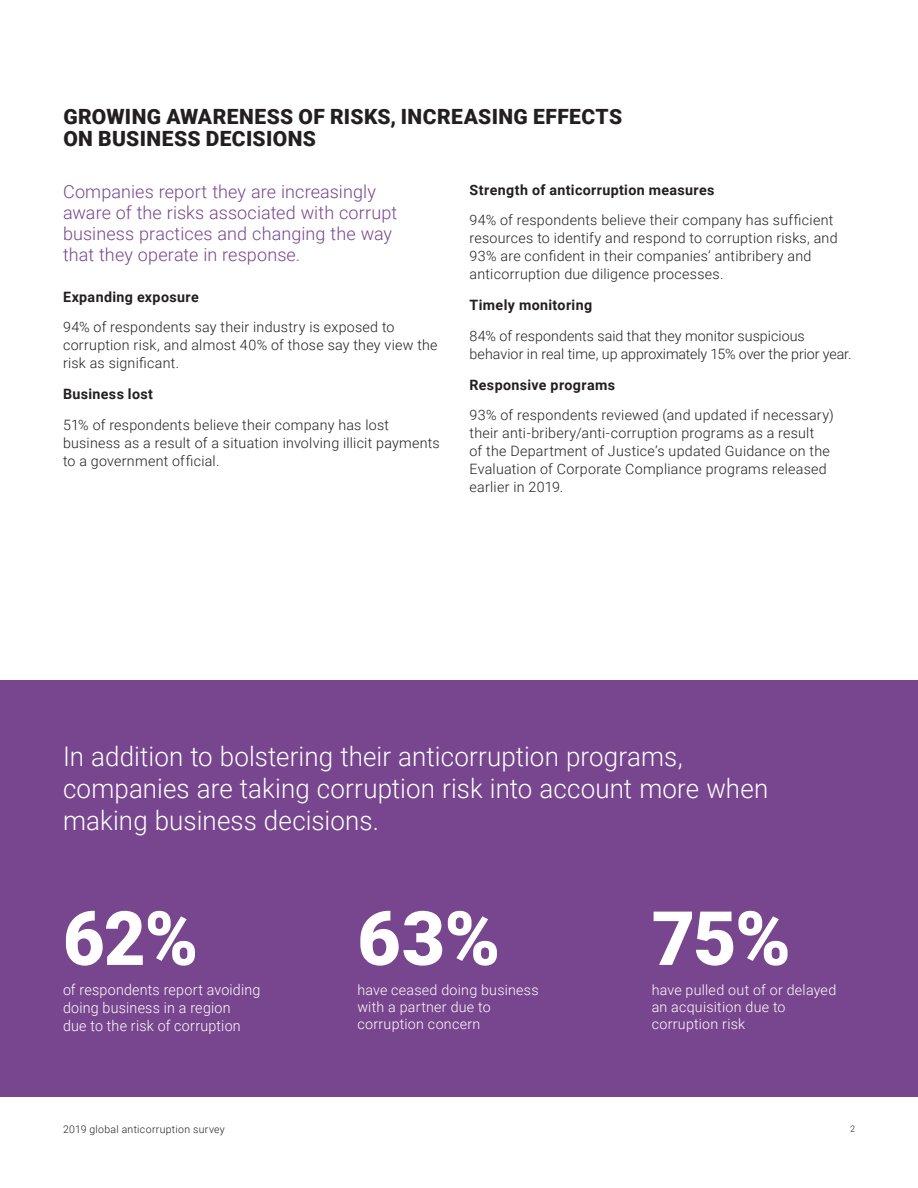
<style>
.page{position:relative;width:918px;height:1188px;background:#fff}
.page>*{position:absolute;margin:0;border:0;box-sizing:border-box;transform-origin:0 0}
.Body{font:900 75px "Roboto";color:#fff}
.Body-2{font:900 75px "Roboto";color:#fff;scale:.96 1}
.Subheading_1{font:300 27px/32.4px "Roboto";letter-spacing:.005em;color:#fff;scale:.96 1}
.Body-3{font:900 21px/22.5px "Roboto";letter-spacing:.02em;color:#231f20}
.Body-4{font:300 18px/21px "Roboto";letter-spacing:.005em;color:#78468e}
.Body-5{font:300 14.85px/17.9px "Roboto";letter-spacing:.015em;color:#fff;scale:.96 1}
.Body-6{font:300 14.25px/18px "Roboto";letter-spacing:.015em;color:#231f20}
.Body-7{font:300 14.25px/17.1px "Roboto";letter-spacing:.02em;color:#fff}
.Body-8{font:700 14.25px "Roboto";letter-spacing:.025em;color:#231f20}
.t1{font:300 10.5px "Roboto";letter-spacing:.03em;color:#231f20}
.t2{font:300 9px "Roboto";color:#231f20}
</style>
<div class="page">
<div style="left:0;top:680px;width:918px;height:417px;background:#78468e"></div>
<p class="Body-3" style="left:63px;top:104px;width:560px">GROWING AWARENESS OF RISKS, INCREASING EFFECTS<br>ON BUSINESS DECISIONS</p>
<p class="Body-4" style="left:63px;top:180px;width:336px">Companies report they are increasingly aware of the risks associated with corrupt business practices and changing the way that they operate in response.</p>
<p class="Body-8" style="left:63px;top:287px;width:137px">Expanding exposure</p>
<p class="Body-6" style="left:63px;top:318px;width:376px">94% of respondents say their industry is exposed to corruption risk, and almost 40% of those say they view the risk as significant.</p>
<p class="Body-8" style="left:63px;top:384px;width:92px">Business lost</p>
<p class="Body-6" style="left:63px;top:415px;width:378px">51% of respondents believe their company has lost business as a result of a situation involving illicit payments to a government official.</p>
<p class="Body-8" style="left:470px;top:180px;width:246px">Strength of anticorruption measures</p>
<p class="Body-6" style="left:470px;top:211px;width:370px">94% of respondents believe their company has sufficient resources to identify and respond to corruption risks, and 93% are confident in their companies’ antibribery and anticorruption due diligence processes.</p>
<p class="Body-8" style="left:470px;top:295px;width:124px">Timely monitoring</p>
<p class="Body-6" style="left:470px;top:326px;width:383px">84% of respondents said that they monitor suspicious behavior in real time, up approximately 15% over the prior year.</p>
<p class="Body-8" style="left:470px;top:375px;width:147px">Responsive programs</p>
<p class="Body-6" style="left:470px;top:406px;width:366px">93% of respondents reviewed (and updated if necessary) their anti-bribery/anti-corruption programs as a result<br>of the Department of Justice’s updated Guidance on the Evaluation of Corporate Compliance programs released earlier in 2019.</p>
<p class="Subheading_1" style="left:63px;top:739px;width:736px">In addition to bolstering their anticorruption programs, companies are taking corruption risk into account more when making business decisions.</p>
<p class="Body-2" style="left:63px;top:886px;width:142px">62%</p>
<p class="Body-5" style="left:63px;top:981px;width:207px">of respondents report avoiding doing business in a region<br>due to the risk of corruption</p>
<p class="Body" style="left:357px;top:886px;width:144px">63%</p>
<p class="Body-7" style="left:357px;top:981px;width:183px">have ceased doing business with a partner due to corruption concern</p>
<p class="Body" style="left:652px;top:886px;width:141px">75%</p>
<p class="Body-7" style="left:652px;top:981px;width:186px">have pulled out of or delayed an acquisition due to corruption risk</p>
<p class="t1" style="left:63px;top:1122px;width:163px">2019 global anticorruption survey</p>
<p class="t2" style="left:850px;top:1122px;width:6px">2</p>
</div>
